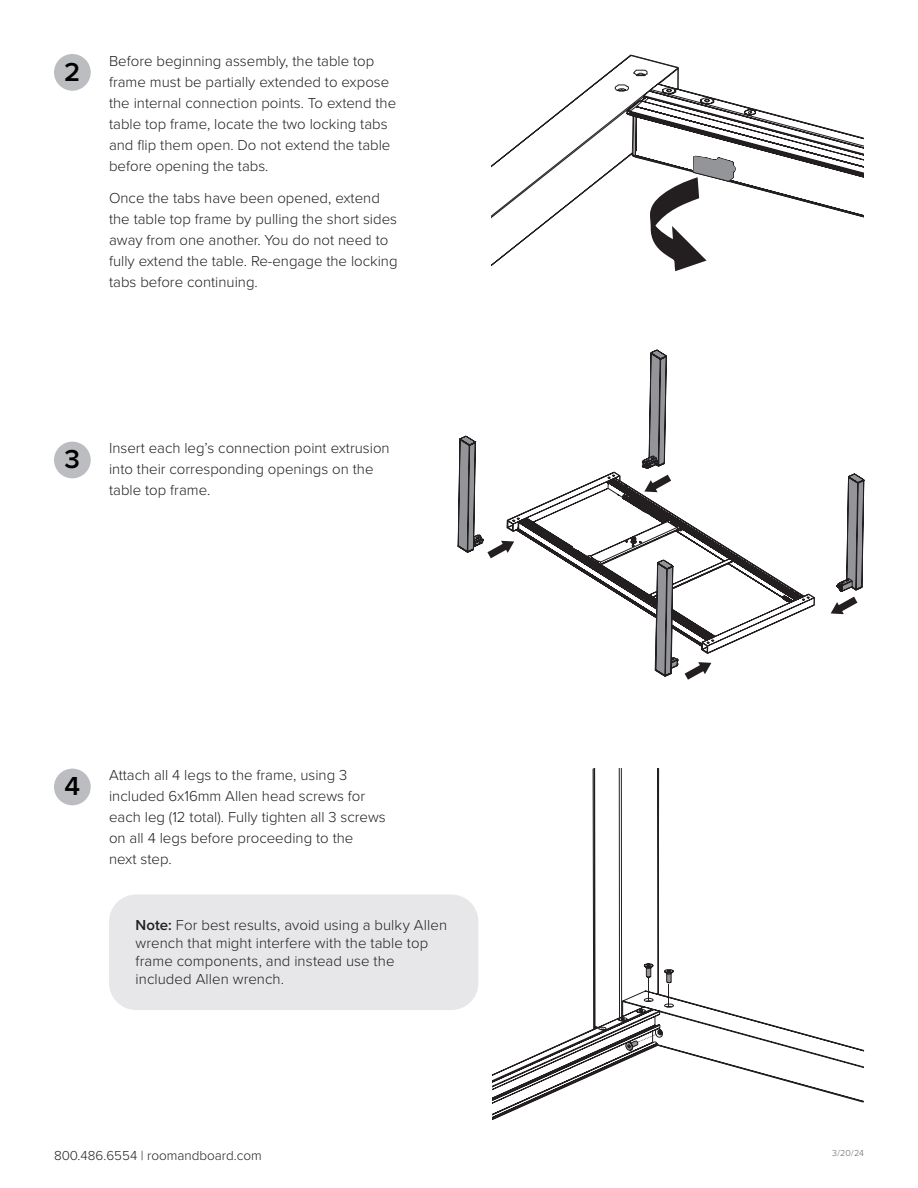
<style>
.page{position:relative;width:918px;height:1188px;background:#fff}
.page>*{position:absolute;margin:0;border:0;box-sizing:border-box;transform-origin:0 0}
.t1{font:600 27px "Proxima Nova";color:#000}
.t2{font:300 15px/21px "Proxima Nova";color:#231f20}
.t3{font:300 13.5px "Proxima Nova";color:#231f20}
.t4{font:300 9px "Proxima Nova";color:#63656a}
.s1{font-weight:600}
</style>
<div class="page">
<div style="left:54px;top:769px;width:37px;height:36px;background:#bcbdc0;border-radius:50%"></div>
<div style="left:54px;top:442px;width:37px;height:36px;background:#bcbdc0;border-radius:50%"></div>
<div style="left:54px;top:54px;width:37px;height:37px;background:#bcbdc0;border-radius:50%"></div>
<svg style="left:465px;top:350px;width:399px;height:265px"></svg>
<svg style="left:458px;top:436px;width:56px;height:122px"></svg>
<svg style="left:686px;top:677px;width:7px;height:3px"></svg>
<svg style="left:831px;top:597px;width:26px;height:17px"></svg>
<svg style="left:507px;top:472px;width:308px;height:205px"></svg>
<div style="left:109px;top:894px;width:369px;height:116px;background:#e7e7e9;border-radius:27px"></div>
<svg style="left:491px;top:768px;width:374px;height:352px"></svg>
<svg style="left:674px;top:266px;width:17px;height:5px"></svg>
<svg style="left:491px;top:54px;width:373px;height:212px"></svg>
<p class="t1" style="left:64px;top:52px;width:18px">2</p>
<p class="t2" style="left:109px;top:50px;width:289px">Before beginning assembly, the table top frame must be partially extended to expose the internal connection points. To extend the table top frame, locate the two locking tabs and flip them open. Do not extend the table before opening the tabs.</p>
<p class="t2" style="left:109px;top:186px;width:290px">Once the tabs have been opened, extend the table top frame by pulling the short sides away from one another. You do not need to fully extend the table. Re-engage the locking tabs before continuing.</p>
<p class="t1" style="left:65px;top:439px;width:17px">3</p>
<p class="t2" style="left:109px;top:437px;width:282px">Insert each leg’s connection point extrusion into their corresponding openings on the table top frame.</p>
<p class="t1" style="left:65px;top:766px;width:17px">4</p>
<p class="t2" style="left:109px;top:764px;width:278px">Attach all 4 legs to the frame, using 3 included 6x16mm Allen head screws for each leg (12 total). Fully tighten all 3 screws on all 4 legs before proceeding to the<br>next step.</p>
<p class="t2" style="left:136px;top:916px;width:313px;line-height:18px"><span class="s1">Note:</span> For best results, avoid using a bulky Allen wrench that might interfere with the table top frame components, and instead use the included Allen wrench.</p>
<p class="t3" style="left:54px;top:1145px;width:209px">800.486.6554 | roomandboard.com</p>
<p class="t4" style="left:832px;top:1146px;width:33px">3/20/24</p>
</div>
